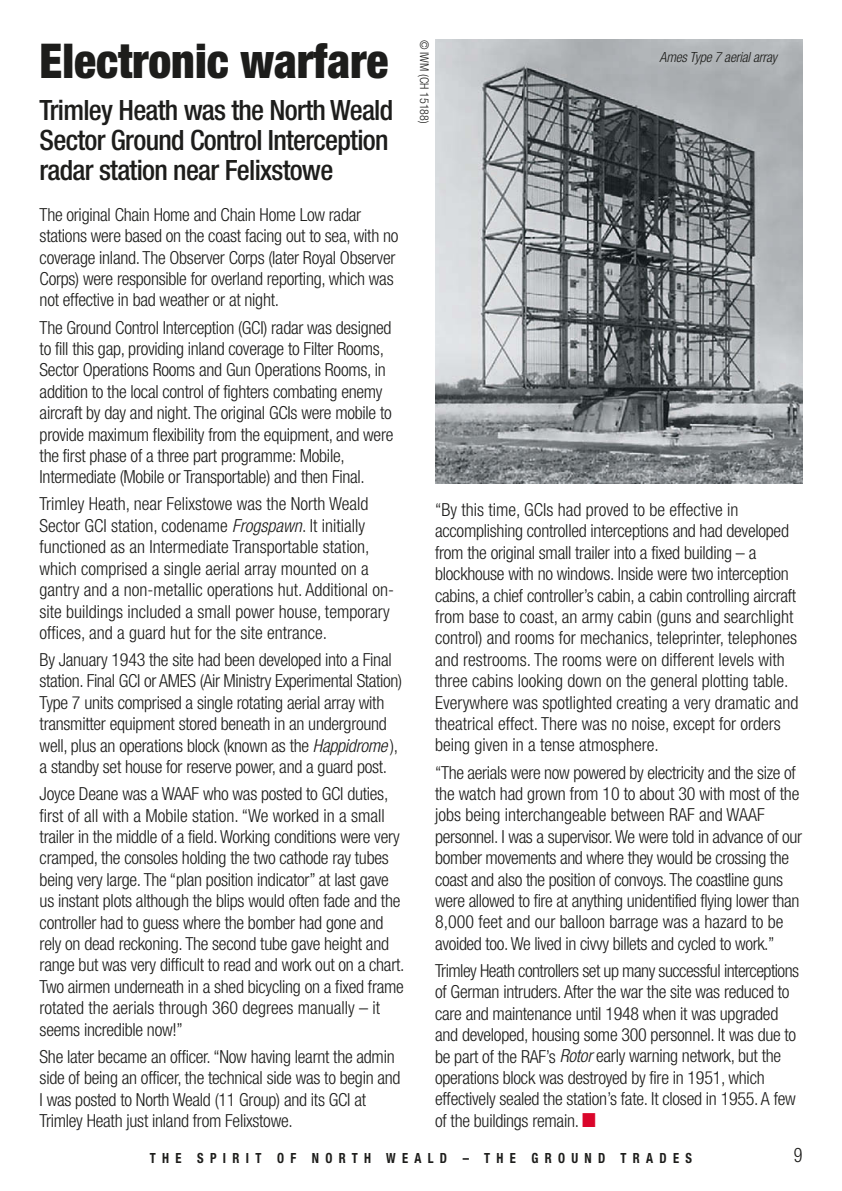
<style>
.page{position:relative;width:842px;height:1191px;background:#fff}
.page>*{position:absolute;margin:0;border:0;box-sizing:border-box;transform-origin:0 0}
.t1{font:900 condensed 48px "Helvetica Neue";color:#1d1d1b;scale:.95 1}
.t2{font:500 condensed 28px/30px "Helvetica Neue";letter-spacing:-.025em;color:#1d1d1b}
.t3{font:300 condensed 20px "Helvetica Neue";color:#1d1d1b;scale:.9 1}
.t4{font:300 condensed 18px/21.4px "Helvetica Neue";letter-spacing:-.015em;color:#1d1d1b}
.t5{font:700 condensed 14px "Helvetica Neue";letter-spacing:.5em;color:#1d1d1b;scale:.9 1}
.t6{font:italic 300 condensed 14px "Helvetica Neue";color:#1d1d1b}
.t7{font:300 condensed 12px "Helvetica Neue";color:#1d1d1b}
.s1{font-style:italic}
.s2{color:#da062b}
</style>
<div class="page">
<img style="left:435px;top:40px;width:367px;height:443px">
<h1 class="t1" style="left:40px;top:44px;width:369px">Electronic warfare</h1>
<p class="t7" style="left:429px;top:40px;width:85px;rotate:90deg">© IWM (CH 15188)</p>
<h3 class="t2" style="left:40px;top:97px;width:355px">Trimley Heath was the North Weald<br>Sector Ground Control Interception radar station near Felixstowe</h3>
<p class="t4" style="left:40px;top:205px;width:360px">The original Chain Home and Chain Home Low radar stations were based on the coast facing out to sea, with no coverage inland. The Observer Corps (later Royal Observer</p>
<p class="t4" style="left:40px;top:269px;width:356px">Corps) were responsible for overland reporting, which was</p>
<p class="t4" style="left:40px;top:288px;width:353px;line-height:27px">not effective in bad weather or at night.<br>The Ground Control Interception (GCI) radar was designed</p>
<p class="t4" style="left:40px;top:339px;width:355px">to fill this gap, providing inland coverage to Filter Rooms, Sector Operations Rooms and Gun Operations Rooms, in addition to the local control of fighters combating enemy aircraft by day and night. The original GCIs were mobile to provide maximum flexibility from the equipment, and were the first phase of a three part programme: Mobile, Intermediate (Mobile or Transportable) and then Final.</p>
<p class="t6" style="left:659px;top:52px;width:119px">AmesType 7 aerialarray</p>
<p class="t4" style="left:40px;top:495px;width:330px">Trimley Heath, near Felixstowe was the North Weald</p>
<p class="t4" style="left:435px;top:500px;width:305px">“By this time, GCIs had proved to be effective in</p>
<p class="t4" style="left:40px;top:516px;width:327px">Sector GCI station, codename <span class="s1">Frogspawn</span>. It initially</p>
<p class="t4" style="left:435px;top:522px;width:355px">accomplishing controlled interceptions and had developed</p>
<p class="t4" style="left:40px;top:538px;width:331px">functioned as an Intermediate Transportable station,</p>
<p class="t4" style="left:435px;top:543px;width:323px">from the original small trailer into a fixed building – a</p>
<p class="t4" style="left:40px;top:559px;width:331px">which comprised a single aerial array mounted on a</p>
<p class="t4" style="left:435px;top:564px;width:355px">blockhouse with no windows. Inside were two interception</p>
<p class="t4" style="left:40px;top:580px;width:356px">gantry and a non-metallic operations hut. Additional on-</p>
<p class="t4" style="left:435px;top:586px;width:363px">cabins, a chief controller’s cabin, a cabin controlling aircraft</p>
<p class="t4" style="left:40px;top:602px;width:351px">site buildings included a small power house, temporary</p>
<p class="t4" style="left:435px;top:607px;width:360px">from base to coast, an army cabin (guns and searchlight</p>
<p class="t4" style="left:40px;top:623px;width:289px">offices, and a guard hut for the site entrance.</p>
<p class="t4" style="left:435px;top:629px;width:363px">control) and rooms for mechanics, teleprinter, telephones</p>
<p class="t4" style="left:40px;top:650px;width:354px">By January 1943 the site had been developed into a Final</p>
<p class="t4" style="left:435px;top:650px;width:351px">and restrooms. The rooms were on different levels with</p>
<p class="t4" style="left:40px;top:672px;width:364px">station. Final GCI or AMES (Air Ministry Experimental Station)</p>
<p class="t4" style="left:435px;top:671px;width:355px">three cabins looking down on the general plotting table.</p>
<p class="t4" style="left:40px;top:693px;width:346px">Type 7 units comprised a single rotating aerial array with</p>
<p class="t4" style="left:435px;top:693px;width:365px">Everywhere was spotlighted creating a very dramatic and</p>
<p class="t4" style="left:40px;top:714px;width:349px">transmitter equipment stored beneath in an underground</p>
<p class="t4" style="left:435px;top:714px;width:347px">theatrical effect. There was no noise, except for orders</p>
<p class="t4" style="left:40px;top:736px;width:360px">well, plus an operations block (known as the <span class="s1">Happidrome</span> ),</p>
<p class="t4" style="left:435px;top:736px;width:225px">being given in a tense atmosphere.</p>
<p class="t4" style="left:40px;top:757px;width:349px">a standby set house for reserve power, and a guard post.</p>
<p class="t4" style="left:435px;top:763px;width:362px">“The aerials were now powered by electricity and the size of</p>
<p class="t4" style="left:40px;top:784px;width:350px">Joyce Deane was a WAAF who was posted to GCI duties,</p>
<p class="t4" style="left:435px;top:784px;width:366px">the watch had grown from 10 to about 30 with most of the</p>
<p class="t4" style="left:40px;top:806px;width:347px">first of all with a Mobile station. “We worked in a small</p>
<p class="t4" style="left:435px;top:806px;width:331px">jobs being interchangeable between RAF and WAAF</p>
<p class="t4" style="left:40px;top:827px;width:362px">trailer in the middle of a field. Working conditions were very</p>
<p class="t4" style="left:435px;top:827px;width:369px">personnel. I was a supervisor. We were told in advance of our</p>
<p class="t4" style="left:40px;top:848px;width:351px">cramped, the consoles holding the two cathode ray tubes</p>
<p class="t4" style="left:435px;top:848px;width:356px">bomber movements and where they would be crossing the</p>
<p class="t4" style="left:40px;top:870px;width:351px">being very large. The “plan position indicator” at last gave</p>
<p class="t4" style="left:435px;top:870px;width:349px">coast and also the position of convoys. The coastline guns</p>
<p class="t4" style="left:40px;top:891px;width:362px">us instant plots although the blips would often fade and the</p>
<p class="t4" style="left:435px;top:891px;width:366px">were allowed to fire at anything unidentified flying lower than</p>
<p class="t4" style="left:40px;top:913px;width:345px">controller had to guess where the bomber had gone and</p>
<p class="t4" style="left:435px;top:913px;width:350px">8,000 feet and our balloon barrage was a hazard to be</p>
<p class="t4" style="left:40px;top:934px;width:351px">rely on dead reckoning. The second tube gave height and</p>
<p class="t4" style="left:435px;top:934px;width:341px">avoided too. We lived in civvy billets and cycled to work.”</p>
<p class="t4" style="left:40px;top:955px;width:366px">range but was very difficult to read and work out on a chart.</p>
<p class="t4" style="left:435px;top:961px;width:365px">Trimley Heath controllers set up many successful interceptions</p>
<p class="t4" style="left:40px;top:977px;width:366px">Two airmen underneath in a shed bicycling on a fixed frame</p>
<p class="t4" style="left:435px;top:982px;width:356px">of German intruders. After the war the site was reduced to</p>
<p class="t4" style="left:40px;top:998px;width:342px">rotated the aerials through 360 degrees manually – it</p>
<p class="t4" style="left:435px;top:1004px;width:345px">care and maintenance until 1948 when it was upgraded</p>
<p class="t4" style="left:40px;top:1020px;width:145px">seems incredible now!”</p>
<p class="t4" style="left:435px;top:1025px;width:363px">and developed, housing some 300 personnel. It was due to</p>
<p class="t4" style="left:40px;top:1047px;width:357px">She later became an officer. “Now having learnt the admin</p>
<p class="t4" style="left:435px;top:1047px;width:347px">be part of the RAF’s <span class="s1">Rotor</span>early warning network, but the</p>
<p class="t4" style="left:40px;top:1068px;width:362px">side of being an officer, the technical side was to begin and</p>
<p class="t4" style="left:435px;top:1068px;width:331px">operations block was destroyed by fire in 1951, which</p>
<p class="t4" style="left:40px;top:1090px;width:328px">I was posted to North Weald (11 Group) and its GCI at</p>
<p class="t4" style="left:435px;top:1089px;width:362px">effectively sealed the station’s fate. It closed in 1955. A few</p>
<p class="t4" style="left:40px;top:1111px;width:255px">Trimley Heath just inland from Felixstowe.</p>
<p class="t4" style="left:435px;top:1111px;width:162px">of the buildings remain. <span class="s2">■</span></p>
<p class="t5" style="left:150px;top:1150px;width:604px">THE SPIRIT OF NORTH WEALD – THE GROUND TRADES</p>
<p class="t3" style="left:794px;top:1147px;width:11px">9</p>
</div>
